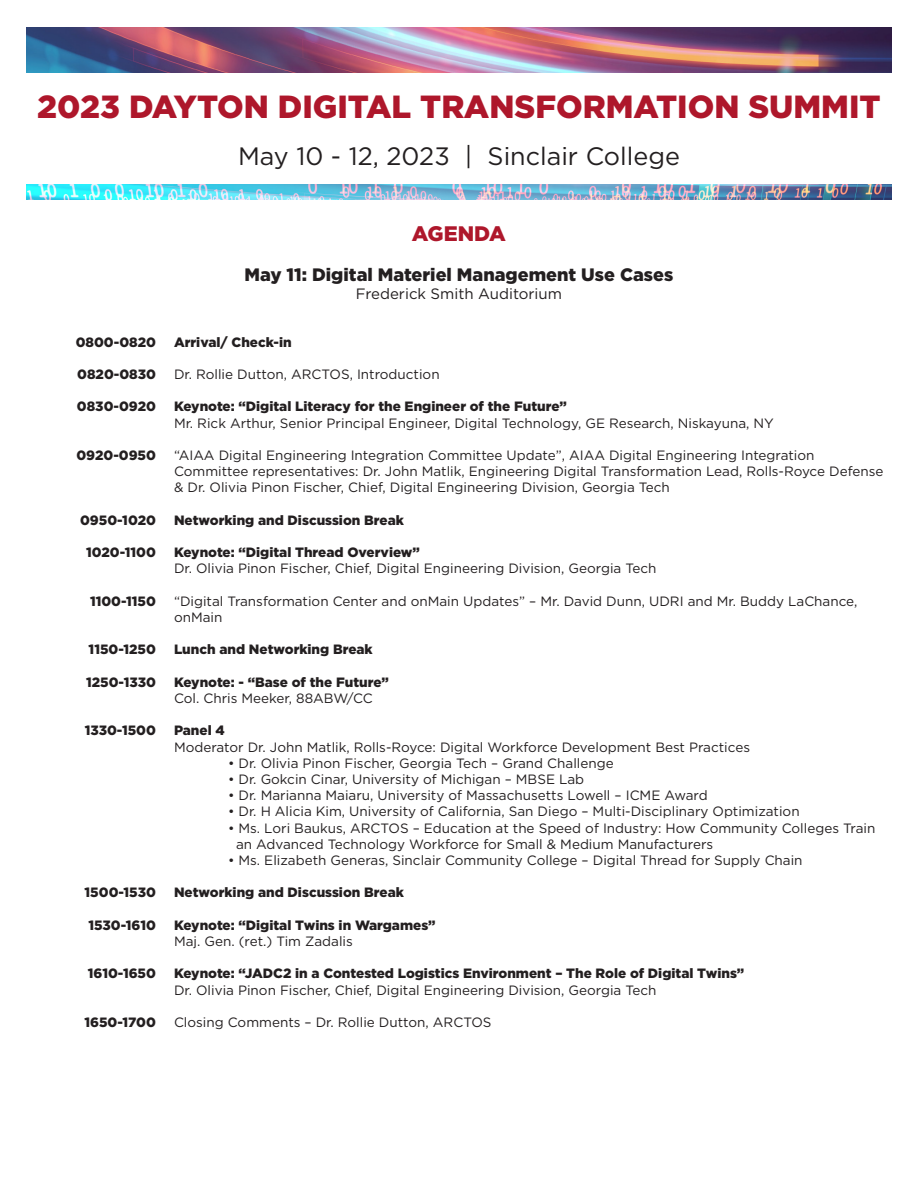
<style>
.page{position:relative;width:918px;height:1188px;background:#fff}
.page>*{position:absolute;margin:0;border:0;box-sizing:border-box;transform-origin:0 0}
.t1{font:900 31.95px "Gotham";color:#ae172b}
.t2{font:25.2px "Gotham";color:#231f20}
.t3{font:900 21px "Gotham";color:#ae172b}
.t4{font:900 18px "Gotham";color:#231f20}
.t5{font:15px "Gotham";color:#231f20}
.t6{font:13.5px/16.2px "Gotham";color:#231f20}
.t7{font:900 13.5px "Gotham";color:#231f20}
</style>
<div class="page">
<img style="left:27px;top:27px;width:864px;height:173px">
<div style="left:25px;top:73px;width:868px;height:111px;background:#fff"></div>
<p class="t1" style="left:37px;top:85px;width:845px">2023 DAYTON DIGITAL TRANSFORMATION SUMMIT</p>
<p class="t2" style="left:238px;top:140px;width:443px">May 10 - 12, 2023 | Sinclair College</p>
<p class="t7" style="left:76px;top:333px;width:82px">0800-0820</p>
<p class="t7" style="left:77px;top:365px;width:80px">0820-0830</p>
<p class="t7" style="left:77px;top:397px;width:81px">0830-0920</p>
<p class="t7" style="left:76px;top:446px;width:81px">0920-0950</p>
<p class="t7" style="left:80px;top:511px;width:77px">0950-1020</p>
<p class="t7" style="left:86px;top:543px;width:71px">1020-1100</p>
<p class="t7" style="left:90px;top:592px;width:67px">1100-1150</p>
<p class="t7" style="left:89px;top:640px;width:69px">1150-1250</p>
<p class="t7" style="left:86px;top:673px;width:71px">1250-1330</p>
<p class="t7" style="left:85px;top:721px;width:73px">1330-1500</p>
<p class="t7" style="left:85px;top:883px;width:73px">1500-1530</p>
<p class="t7" style="left:88px;top:916px;width:69px">1530-1610</p>
<p class="t7" style="left:88px;top:964px;width:70px">1610-1650</p>
<p class="t7" style="left:84px;top:1013px;width:73px">1650-1700</p>
<p class="t3" style="left:412px;top:220px;width:96px">AGENDA</p>
<p class="t4" style="left:244px;top:262px;width:430px">May 11: Digital Materiel Management Use Cases</p>
<p class="t5" style="left:356px;top:284px;width:208px">Frederick Smith Auditorium</p>
<p class="t7" style="left:174px;top:333px;width:119px">Arrival/ Check-in</p>
<p class="t6" style="left:174px;top:366px;width:267px">Dr. Rollie Dutton, ARCTOS, Introduction</p>
<p class="t7" style="left:174px;top:397px;width:395px">Keynote: “Digital Literacy for the Engineer of the Future”</p>
<p class="t6" style="left:174px;top:415px;width:601px">Mr. Rick Arthur, Senior Principal Engineer, Digital Technology, GE Research, Niskayuna, NY</p>
<p class="t6" style="left:174px;top:447px;width:711px">“AIAA Digital Engineering Integration Committee Update”, AIAA Digital Engineering Integration<br>Committee representatives: Dr. John Matlik, Engineering Digital Transformation Lead, Rolls-Royce Defense &amp; Dr. Olivia Pinon Fischer, Chief, Digital Engineering Division, Georgia Tech</p>
<p class="t7" style="left:174px;top:511px;width:231px">Networking and Discussion Break</p>
<p class="t7" style="left:174px;top:543px;width:247px">Keynote: “Digital Thread Overview”</p>
<p class="t6" style="left:174px;top:560px;width:484px">Dr. Olivia Pinon Fischer, Chief, Digital Engineering Division, Georgia Tech</p>
<p class="t6" style="left:174px;top:593px;width:685px">“Digital Transformation Center and onMain Updates” – Mr. David Dunn, UDRI and Mr. Buddy LaChance, onMain</p>
<p class="t7" style="left:174px;top:640px;width:200px">Lunch and Networking Break</p>
<p class="t7" style="left:174px;top:673px;width:216px">Keynote: - “Base of the Future”</p>
<p class="t6" style="left:174px;top:690px;width:200px">Col. Chris Meeker, 88ABW/CC</p>
<p class="t7" style="left:174px;top:721px;width:52px">Panel 4</p>
<p class="t6" style="left:174px;top:739px;width:578px">Moderator Dr. John Matlik, Rolls-Royce: Digital Workforce Development Best Practices</p>
<p class="t6" style="left:228px;top:755px;width:387px">• Dr. Olivia Pinon Fischer, Georgia Tech – Grand Challenge</p>
<p class="t6" style="left:228px;top:771px;width:358px">• Dr. Gokcin Cinar, University of Michigan – MBSE Lab</p>
<p class="t6" style="left:228px;top:787px;width:481px">• Dr. Marianna Maiaru, University of Massachusetts Lowell – ICME Award</p>
<p class="t6" style="left:228px;top:803px;width:573px">• Dr. H Alicia Kim, University of California, San Diego – Multi-Disciplinary Optimization</p>
<p class="t6" style="left:236px;top:820px;width:641px;text-indent:-8px">• Ms. Lori Baukus, ARCTOS – Education at the Speed of Industry: How Community Colleges Train an Advanced Technology Workforce for Small &amp; Medium Manufacturers</p>
<p class="t6" style="left:228px;top:852px;width:576px">• Ms. Elizabeth Generas, Sinclair Community College – Digital Thread for Supply Chain</p>
<p class="t7" style="left:174px;top:883px;width:231px">Networking and Discussion Break</p>
<p class="t7" style="left:174px;top:916px;width:263px">Keynote: “Digital Twins in Wargames”</p>
<p class="t6" style="left:174px;top:933px;width:180px">Maj. Gen. (ret.) Tim Zadalis</p>
<p class="t7" style="left:174px;top:964px;width:572px">Keynote: “JADC2 in a Contested Logistics Environment – The Role of Digital Twins”</p>
<p class="t6" style="left:174px;top:982px;width:484px">Dr. Olivia Pinon Fischer, Chief, Digital Engineering Division, Georgia Tech</p>
<p class="t6" style="left:174px;top:1014px;width:319px">Closing Comments – Dr. Rollie Dutton, ARCTOS</p>
</div>
